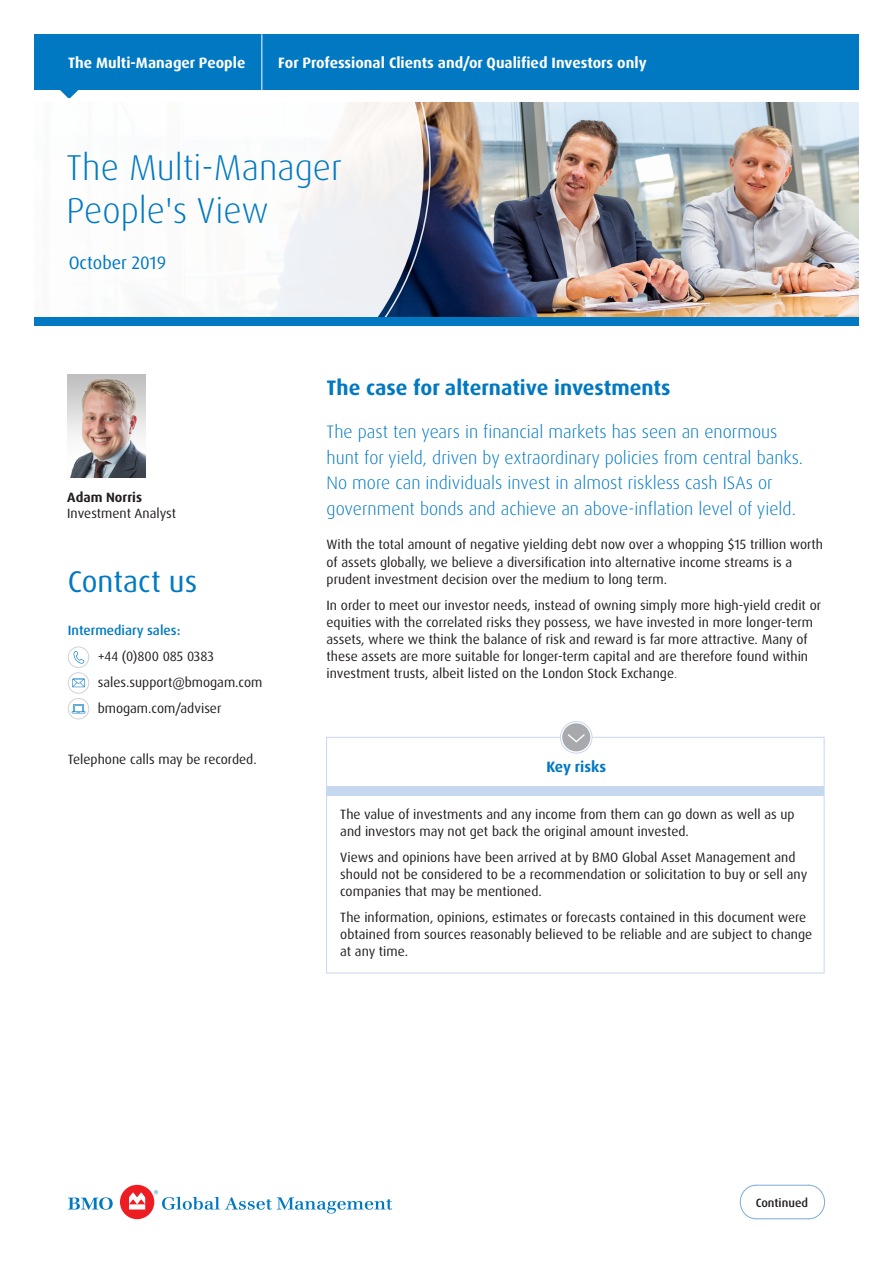
<style>
.page{position:relative;width:893px;height:1263px;background:#fff}
.page>*{position:absolute;margin:0;border:0;box-sizing:border-box;transform-origin:0 0}
.Title_28pt_blue{font:300 36px/43.2px "Dax Pro";color:#0079c2}
.Contact_us{font:30px "Dax Pro";color:#0079c2}
.Body_9pt__2mm{font:700 21px "Dax Pro";color:#0079c2}
.Body_9pt__2mm-2{font:300 18px/25.8px "Dax Pro";color:#0079c2}
.Title_28pt_blue-2{font:18px "Dax Pro";color:#0079c2}
.Header_date{font:700 15px "Dax Pro";color:#fff}
.Heading_10pt_blue__2{font:700 15px "Dax Pro";color:#0079c2}
.Body_9pt__2mm-3{font:13.5px/17.1px "Dax Pro";color:#231f20}
.Tel_fax_web{font:13.5px "Dax Pro";color:#231f20}
.Tel_fax_web-2{font:500 13.5px "Dax Pro";color:#0079c2}
.Body_9pt__2mm-4{font:700 13.5px "Dax Pro";color:#231f20}
.Continued{font:500 12px "Dax Pro";color:#231f20}
.s1{font-weight:300}
</style>
<div class="page">
<img style="left:431px;top:102px;width:428px;height:216px">
<svg style="left:34px;top:98px;width:397px;height:339px"></svg>
<div style="left:34px;top:318px;width:825px;height:8px;background:#0079c2"></div>
<div style="left:68px;top:646px;width:21px;height:22px;border:1px solid #d1d2d4;border-radius:50%"></div>
<svg style="left:74px;top:651px;width:10px;height:13px"></svg>
<div style="left:68px;top:672px;width:21px;height:22px;border:1px solid #d1d2d4;border-radius:50%"></div>
<svg style="left:72px;top:679px;width:13px;height:8px"></svg>
<div style="left:68px;top:698px;width:21px;height:21px;border:1px solid #d1d2d4;border-radius:50%"></div>
<svg style="left:72px;top:704px;width:13px;height:9px"></svg>
<img style="left:68px;top:374px;width:77px;height:103px">
<div style="left:34px;top:34px;width:825px;height:56px;background:#0079c2"></div>
<svg style="left:60px;top:90px;width:18px;height:8px"></svg>
<svg style="left:68px;top:1197px;width:45px;height:13px"></svg>
<div style="left:120px;top:1185px;width:34px;height:34px;background:#ee1d23;border-radius:50%"></div>
<svg style="left:129px;top:1192px;width:16px;height:17px"></svg>
<svg style="left:154px;top:1190px;width:238px;height:23px"></svg>
<svg style="left:739px;top:1184px;width:86px;height:35px"></svg>
<div style="left:326px;top:737px;width:498px;height:236px;border:1px solid #c6d8ef"></div>
<div style="left:326px;top:786px;width:498px;height:10px;background:#c6d8ef"></div>
<svg style="left:560px;top:721px;width:32px;height:32px"></svg>
<div style="left:560px;top:721px;width:32px;height:32px;border:1px solid #c6d8ef;border-radius:50%"></div>
<div style="left:562px;top:723px;width:28px;height:28px;background:#a8a9ad;border-radius:50%"></div>
<svg style="left:568px;top:734px;width:17px;height:9px"></svg>
<hr style="left:261px;top:34px;width:1px;height:56px;background:#fff">
<p class="Header_date" style="left:68px;top:53px;width:179px">The Multi-Manager People</p>
<p class="Header_date" style="left:278px;top:53px;width:370px">For Professional Clients and/or Qualified Investors only</p>
<p class="Title_28pt_blue" style="left:67px;top:146px;width:277px">The Multi-Manager<br>People's View</p>
<p class="Title_28pt_blue-2" style="left:69px;top:252px;width:99px">October 2019</p>
<p class="Body_9pt__2mm-4" style="left:67px;top:489px;width:76px">Adam Norris</p>
<p class="Body_9pt__2mm-3" style="left:67px;top:505px;width:110px">Investment Analyst</p>
<p class="Contact_us" style="left:68px;top:563px;width:131px">Contact us</p>
<p class="Tel_fax_web-2" style="left:68px;top:622px;width:114px">Intermediary sales:</p>
<p class="Tel_fax_web" style="left:98px;top:648px;width:118px">+44 (0)800 085 0383</p>
<p class="Tel_fax_web" style="left:98px;top:673px;width:166px">sales.support@bmogam.com</p>
<p class="Tel_fax_web" style="left:98px;top:699px;width:125px">bmogam.com/adviser</p>
<p class="Tel_fax_web" style="left:68px;top:751px;width:190px">Telephone calls may be recorded.</p>
<p class="Body_9pt__2mm" style="left:327px;top:374px;width:346px">The case for alternative investments</p>
<p class="Body_9pt__2mm-2" style="left:327px;top:419px;width:478px">The past ten years in financial markets has seen an enormous hunt for yield, driven by extraordinary policies from central banks.<br>No more can individuals invest in almost riskless cash ISAs or government bonds and achieve an above-inflation level of yield.</p>
<p class="Body_9pt__2mm-3" style="left:327px;top:536px;width:498px">With the total amount of negative yielding debt now over a whopping $15 trillion worth of assets globally, we believe a diversification into alternative income streams is a prudent investment decision over the medium to long term.</p>
<p class="Body_9pt__2mm-3" style="left:327px;top:596px;width:496px">In order to meet our investor needs, instead of owning simply more high-yield credit or equities with the correlated risks they possess, we have invested in more longer-term assets, where we think the balance of risk and reward is far more attractive. Many of these assets are more suitable for longer-term capital and are therefore found within investment trusts, albeit listed on the London Stock Exchange<span class="s1">.</span></p>
<p class="Heading_10pt_blue__2" style="left:546px;top:757px;width:61px">Key risks</p>
<p class="Body_9pt__2mm-3" style="left:340px;top:805px;width:456px">The value of investments and any income from them can go down as well as up and investors may not get back the original amount invested.</p>
<p class="Body_9pt__2mm-3" style="left:340px;top:848px;width:469px">Views and opinions have been arrived at by BMO Global Asset Management and should not be considered to be a recommendation or solicitation to buy or sell any companies that may be mentioned.</p>
<p class="Body_9pt__2mm-3" style="left:340px;top:908px;width:473px">The information, opinions, estimates or forecasts contained in this document were obtained from sources reasonably believed to be reliable and are subject to change at any time.</p>
<p class="Continued" style="left:756px;top:1195px;width:54px">Continued</p>
</div>
